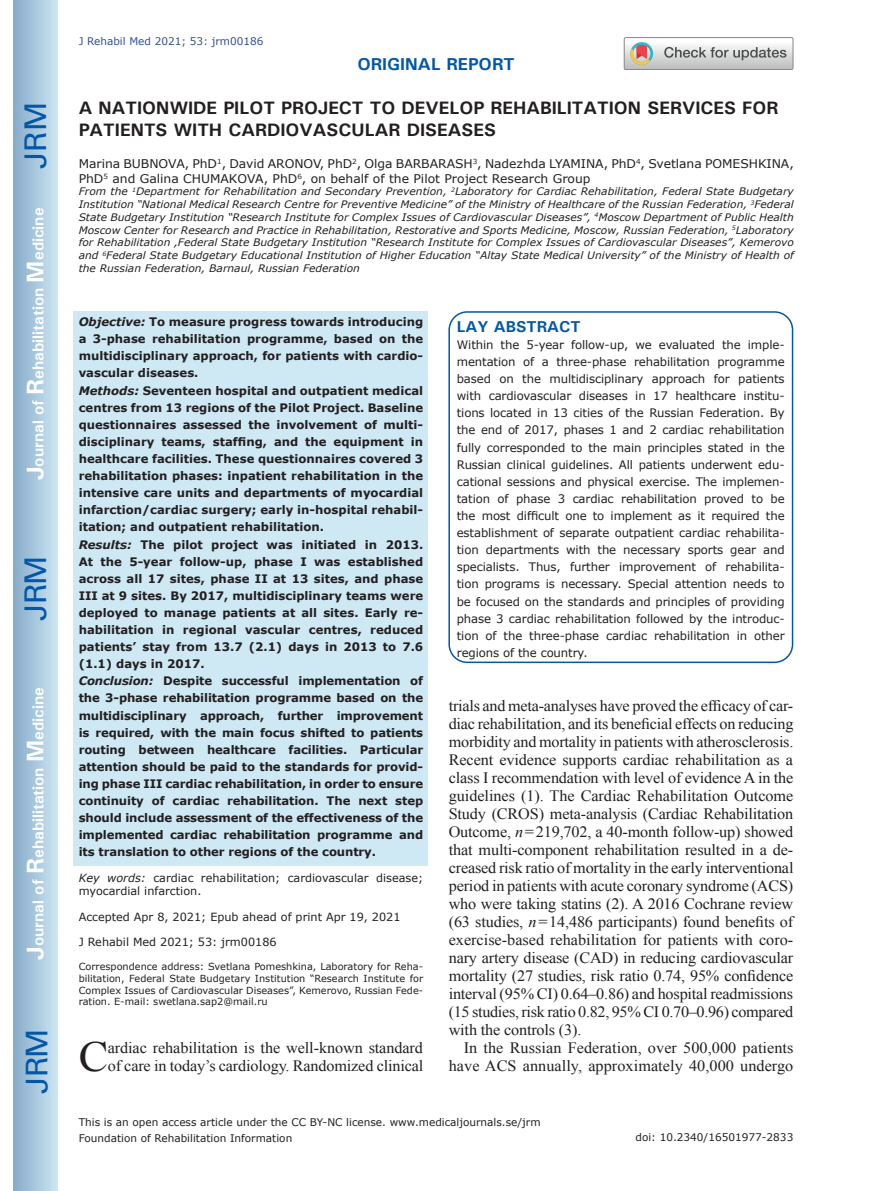
<style>
.page{position:relative;width:872px;height:1191px;background:#fff}
.page>*{position:absolute;margin:0;border:0;box-sizing:border-box;transform-origin:0 0}
.t1{font:42.9px "Times New Roman";color:#231f20}
.t2{font:30px "Univers";letter-spacing:-.03em;color:#0157a8}
.t3{font:700 18px/21.6px "Univers";color:#231f20}
.t4{font:700 17.25px "Univers";color:#0157a8}
.t5{font:15.75px/18px "Times New Roman";letter-spacing:-.005em;color:#231f20}
.t6{font:700 15.75px "Univers";color:#fff}
.t7{font:700 15.75px "Univers";color:#0157a8}
.t8{font:12px/14.4px "Verdana";letter-spacing:-.005em;color:#231f20}
.t9{font:700 11.7px/17.1px "Verdana";color:#231f20}
.t10{font:11.7px/17.1px "Verdana";letter-spacing:-.01em;color:#231f20;text-align:justify}
.t11{font:11.25px/13.5px "Verdana";color:#231f20}
.t12{font:10.5px/15.8px "Verdana";color:#231f20}
.t13{font:10.5px "Verdana";color:#324f95}
.t14{font:italic 10.35px/12.8px "Verdana";color:#231f20;text-align:justify}
.t15{font:9.75px/11.7px "Verdana";color:#231f20;text-align:justify}
.s1{font-size:24px}
.s2{font-style:italic}
</style>
<div class="page">
<div style="left:14px;top:0;width:43px;height:1191px;background:linear-gradient(to right,#88acca,#cbe5f2)"></div>
<div style="left:624px;top:37px;width:169px;height:33px;border:1px solid #888688;border-radius:2px"></div>
<svg style="left:624px;top:38px;width:169px;height:32px"></svg>
<div style="left:74px;top:311px;width:354px;height:554px;background:#cee8f4"></div>
<div style="left:448px;top:311px;width:345px;height:352px;border:2px solid #0157a8;border-radius:18px"></div>
<h2 class="t2" style="left:18px;top:169px;width:68px;rotate:-90deg">JRM</h2>
<h3 class="t6" style="left:28px;top:480px;width:274px;rotate:-90deg"><span class="s1">J</span>ournal of <span class="s1">R</span>ehabilitation <span class="s1">M</span>edicine</h3>
<h2 class="t2" style="left:18px;top:620px;width:67px;rotate:-90deg">JRM</h2>
<h3 class="t6" style="left:28px;top:959px;width:274px;rotate:-90deg"><span class="s1">J</span>ournal of <span class="s1">R</span>ehabilitation <span class="s1">M</span>edicine</h3>
<h2 class="t2" style="left:19px;top:1093px;width:67px;rotate:-90deg">JRM</h2>
<p class="t13" style="left:79px;top:35px;width:186px">J Rehabil Med 2021; 53: jrm00186</p>
<h3 class="t4" style="left:357px;top:53px;width:159px">ORIGINAL REPORT</h3>
<h3 class="t3" style="left:79px;top:97px;width:701px">A NATIONWIDE PILOT PROJECT TO DEVELOP REHABILITATION SERVICES FOR<br>PATIENTS WITH CARDIOVASCULAR DISEASES</h3>
<p class="t8" style="left:79px;top:157px;width:716px">Marina BUBNOVA, PhD<sup>1</sup>, David ARONOV, PhD<sup>2</sup>, Olga BARBARASH<sup>3</sup>, Nadezhda LYAMINA, PhD<sup>4</sup>, Svetlana POMESHKINA,<br>PhD<sup>5</sup> and Galina CHUMAKOVA, PhD<sup>6</sup>, on behalf of the Pilot Project Research Group</p>
<p class="t14" style="left:79px;top:185px;width:716px">From the <sup>1</sup>Department for Rehabilitation and Secondary Prevention, <sup>2</sup>Laboratory for Cardiac Rehabilitation, Federal State Budgetary Institution “National Medical Research Centre for Preventive Medicine” of the Ministry of Healthcare of the Russian Federation, <sup>3</sup>Federal State Budgetary Institution “Research Institute for Complex Issues of Cardiovascular Diseases”, <sup>4</sup>Moscow Department of Public Health Moscow Center for Research and Practice in Rehabilitation, Restorative and Sports Medicine, Moscow, Russian Federation, <sup>5</sup>Laboratory for Rehabilitation ,Federal State Budgetary Institution “Research Institute for Complex Issues of Cardiovascular Diseases”, Kemerovo and <sup>6</sup>Federal State Budgetary Educational Institution of Higher Education “Altay State Medical University” of the Ministry of Health of the Russian Federation, Barnaul, Russian Federation</p>
<p class="t9" style="left:79px;top:313px;width:346px"><span class="s2">Objective:</span> To measure progress towards introducing a 3-phase rehabilitation programme, based on the multidisciplinary approach, for patients with cardio&shy;vascular diseases.<br><span class="s2">Methods:</span> Seventeen hospital and outpatient medical centres from 13 regions of the Pilot Project. Baseline questionnaires assessed the involvement of multi&shy;disciplinary teams, staffing, and the equipment in healthcare facilities. These questionnaires covered 3 rehabilitation phases: inpatient rehabilitation in the intensive care units and departments of myocardial infarction/cardiac surgery; early in-hospital rehabil&shy;itation; and outpatient rehabilitation.<br><span class="s2">Results:</span> The pilot project was initiated in 2013.<br>At the 5-year follow-up, phase I was established across all 17 sites, phase II at 13 sites, and phase III at 9 sites. By 2017, multidisciplinary teams were deployed to manage patients at all sites. Early re&shy;habilitation in regional vascular centres, reduced patients’ stay from 13.7 (2.1) days in 2013 to 7.6 (1.1) days in 2017.<br><span class="s2">Conclusion:</span> Despite successful implementation of the 3-phase rehabilitation programme based on the multidisciplinary approach, further improvement is required, with the main focus shifted to patients routing between healthcare facilities. Particular attention should be paid to the standards for provid&shy;ing phase III cardiac rehabilitation, in order to ensure continuity of cardiac rehabilitation. The next step should include assessment of the effectiveness of the implemented cardiac rehabilitation programme and its translation to other regions of the country.</p>
<p class="t11" style="left:79px;top:871px;width:346px"><span class="s2">Key words:</span> cardiac rehabilitation; cardiovascular disease; myocardial infarction.</p>
<p class="t11" style="left:79px;top:910px;width:323px">Accepted Apr 8, 2021; Epub ahead of print Apr 19, 2021</p>
<p class="t11" style="left:79px;top:935px;width:199px">J Rehabil Med 2021; 53: jrm00186</p>
<p class="t15" style="left:79px;top:961px;width:346px">Correspondence address: Svetlana Pomeshkina, Laboratory for Reha&shy;bilitation, Federal State Budgetary Institution “Research Institute for Complex Issues of Cardiovascular Diseases”, Kemerovo, Russian Fede&shy;ration. E-mail: swetlana.sap2@mail.ru</p>
<h1 class="t1" style="left:79px;top:1028px;width:31px">C</h1>
<h3 class="t5" style="left:108px;top:1038px;width:317px">ardiac rehabilitation is the well-known standard of care in today’s cardiology. Randomized clinical</h3>
<h3 class="t7" style="left:457px;top:316px;width:125px">LAY ABSTRACT</h3>
<p class="t10" style="left:457px;top:336px;width:329px">Within the 5-year follow-up, we evaluated the imple&shy;mentation of a three-phase rehabilitation programme based on the multidisciplinary approach for patients with cardiovascular diseases in 17 healthcare institu&shy;tions located in 13 cities of the Russian Federation. By the end of 2017, phases 1 and 2 cardiac rehabilitation fully corresponded to the main principles stated in the Russian clinical guidelines. All patients underwent edu&shy;cational sessions and physical exercise. The implemen&shy;tation of phase 3 cardiac rehabilitation proved to be the most difficult one to implement as it required the establishment of separate outpatient cardiac rehabilita&shy;tion departments with the necessary sports gear and specialists. Thus, further improvement of rehabilita&shy;tion programs is necessary. Special attention needs to be focused on the standards and principles of providing phase 3 cardiac rehabilitation followed by the introduc&shy;tion of the three-phase cardiac rehabilitation in other regions of the country.</p>
<p class="t5" style="left:449px;top:696px;width:346px;text-align:justify">trials and meta-analyses have proved the efficacy of car&shy;diac rehabilitation, and its beneficial effects on reducing morbidity and mortality in patients with atherosclerosis.<br>Recent evidence supports cardiac rehabilitation as a class I recommendation with level of evidence A in the guidelines (1). The Cardiac Rehabilitation Outcome Study (CROS) meta-analysis (Cardiac Rehabilitation Outcome, <span class="s2">n</span>=219,702, a 40-month follow-up) showed that multi-component rehabilitation resulted in a de&shy;creased risk ratio of mortality in the early interventional period in patients with acute coronary syndrome (ACS) who were taking statins (2). A 2016 Cochrane review (63 studies, <span class="s2">n</span>=14,486 participants) found benefits of exercise-based rehabilitation for patients with coro&shy;nary artery disease (CAD) in reducing cardiovascular mortality (27 studies, risk ratio 0.74, 95% confidence interval (95% CI) 0.64–0.86) and hospital readmissions (15 studies, risk ratio 0.82, 95% CI 0.70–0.96) compared with the controls (3).</p>
<h3 class="t5" style="left:449px;top:1038px;width:346px;text-align:right">In the Russian Federation, over 500,000 patients have ACS annually, approximately 40,000 undergo</h3>
<p class="t12" style="left:79px;top:1114px;width:463px">This is an open access article under the CC BY-NC license. www.medicaljournals.se/jrm<br>Foundation of Rehabilitation Information</p>
<p class="t12" style="left:635px;top:1129px;width:159px">doi: 10.2340/16501977-2833</p>
</div>
